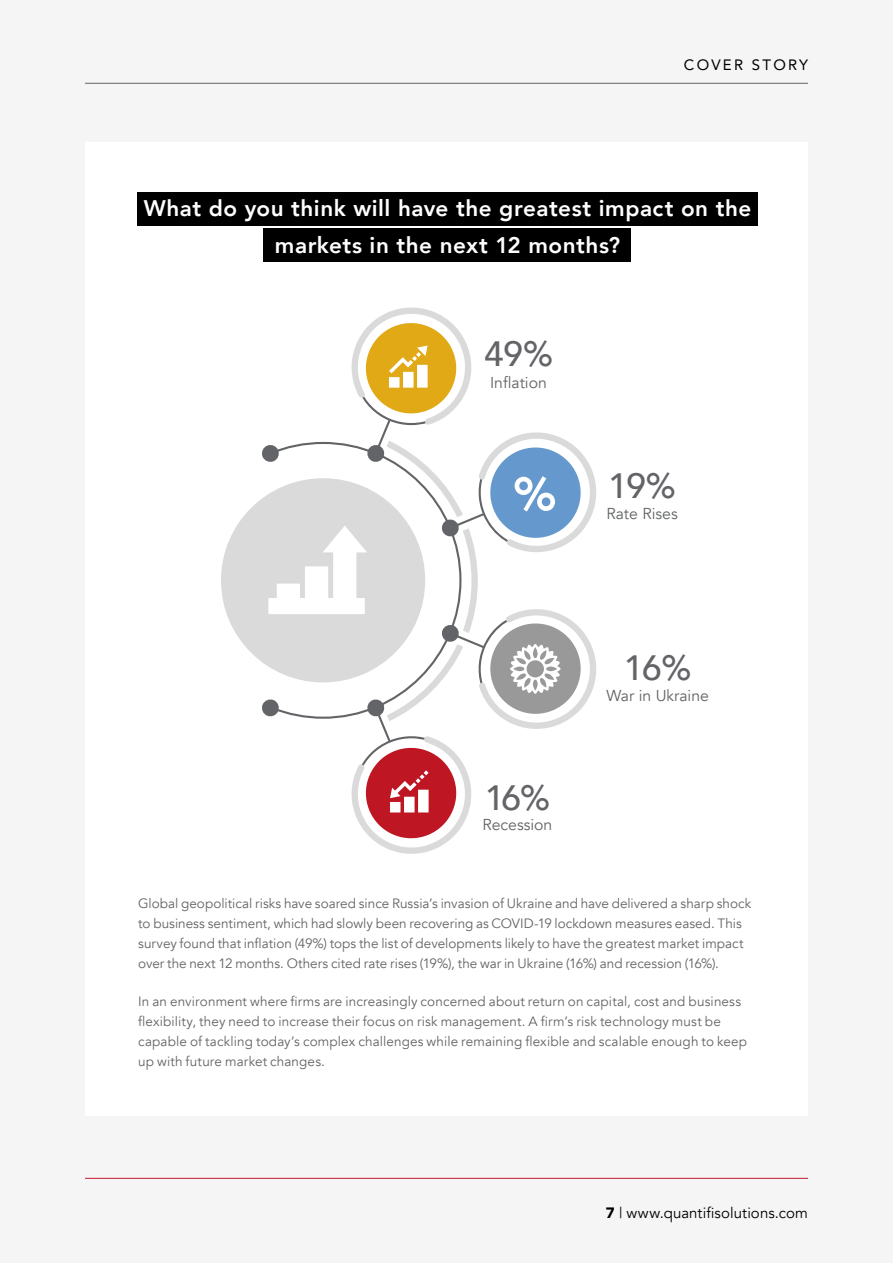
<style>
.page{position:relative;width:893px;height:1263px;background:#f5f5f5}
.page>*{position:absolute;margin:0;border:0;box-sizing:border-box;transform-origin:0 0}
.t1{font:500 35.1px "Avenir";letter-spacing:-.04em;color:#636467}
.t2{font:800 22.5px/37.5px "Avenir";letter-spacing:.02em;color:#fff;text-align:center}
.t3{font:15.75px "Avenir";color:#626466}
.t4{font:15px "Avenir";letter-spacing:.005em;color:#000}
.t5{font:15px "Avenir";letter-spacing:.15em;color:#000}
.t6{font:13.5px/20.2px "Avenir";letter-spacing:.005em;color:#636466}
.s1{font-weight:900}
</style>
<div class="page">
<div style="left:85px;top:142px;width:723px;height:974px;background:#fff"></div>
<div style="left:264px;top:229px;width:367px;height:33px;background:#000"></div>
<div style="left:137px;top:192px;width:621px;height:33px;background:#000"></div>
<div style="left:221px;top:478px;width:204px;height:204px;background:#dadada;border-radius:50%"></div>
<svg style="left:261px;top:307px;width:335px;height:547px"></svg>
<hr style="left:85px;top:83px;width:723px;height:1px;background:#636466">
<hr style="left:85px;top:1178px;width:723px;height:1px;background:#c31632">
<p class="t5" style="left:684px;top:56px;width:125px">COVER STORY</p>
<h2 class="t2" style="left:144px;top:191px;width:609px">What do you think will have the greatest impact on the markets in the next 12 months?</h2>
<h1 class="t1" style="left:484px;top:339px;width:70px">49%</h1>
<p class="t3" style="left:490px;top:373px;width:58px">Inflation</p>
<h1 class="t1" style="left:485px;top:783px;width:67px">16%</h1>
<p class="t3" style="left:482px;top:815px;width:71px">Recession</p>
<h1 class="t1" style="left:608px;top:471px;width:69px">19%</h1>
<p class="t3" style="left:606px;top:504px;width:73px">Rate Rises</p>
<h1 class="t1" style="left:624px;top:653px;width:69px">16%</h1>
<p class="t3" style="left:607px;top:686px;width:104px">War in Ukraine</p>
<p class="t6" style="left:138px;top:893px;width:615px">Global geopolitical risks have soared since Russia’s invasion of Ukraine and have delivered a sharp shock to business sentiment, which had slowly been recovering as COVID-19 lockdown measures eased. This survey found that inflation (49%) tops the list of developments likely to have the greatest market impact over the next 12 months. Others cited rate rises (19%), the war in Ukraine (16%) and recession (16%).</p>
<p class="t6" style="left:138px;top:991px;width:610px">In an environment where firms are increasingly concerned about return on capital, cost and business flexibility, they need to increase their focus on risk management. A firm’s risk technology must be capable of tackling today’s complex challenges while remaining flexible and scalable enough to keep up with future market changes.</p>
<p class="t4" style="left:606px;top:1204px;width:204px"><span class="s1">7</span> | www.quantifisolutions.com</p>
</div>
